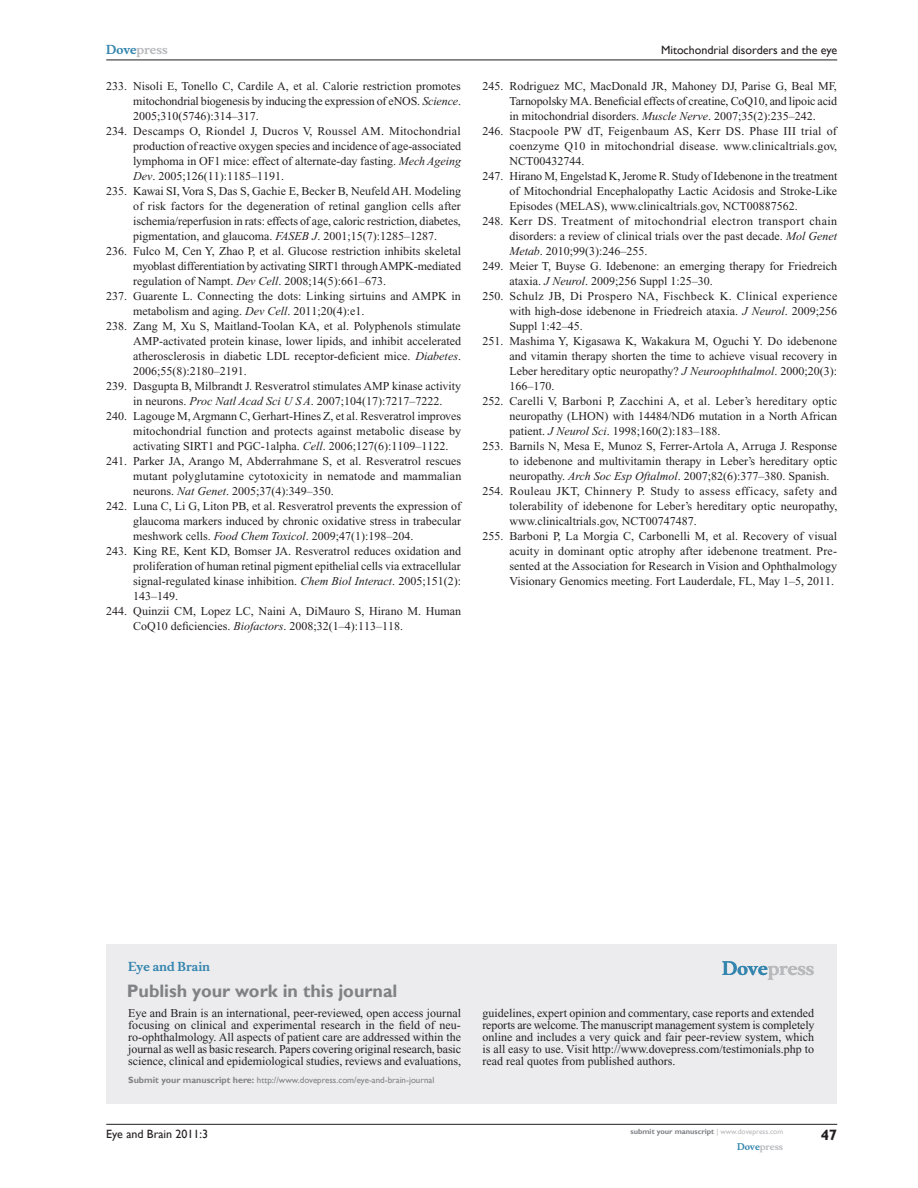
<style>
.page{position:relative;width:918px;height:1188px;background:#fff}
.page>*{position:absolute;margin:0;border:0;box-sizing:border-box;transform-origin:0 0}
.t1{font:700 18px "Gill Sans";color:#808285}
.t2{font:700 18px "Musee";color:#b8b9bc}
.t3{font:700 15px "Gill Sans";color:#231f20}
.t4{font:12px/12px "Times New Roman";color:#231f20;text-align:justify}
.t5{font:12px "Times New Roman";letter-spacing:.02em;color:#231f20}
.t6{font:12px "Times New Roman";letter-spacing:.03em;color:#231f20}
.t7{font:12px "Times New Roman";letter-spacing:.025em;color:#231f20}
.t8{font:12px "Gill Sans";color:#231f20}
.t9{font:700 12px "Musee";color:#3485ae}
.t10{font:700 12px "Musee";color:#b8b9bc}
.t11{font:9px "Gill Sans";color:#808285}
.t12{font:700 9px "Musee";color:#b8b9bc}
.t13{font:700 7.5px "Gill Sans";color:#808285}
.s1{color:#3485ae}
.s2{font-style:italic}
.s3{font-weight:700}
.s4{font-weight:400;color:#b8b9bc}
</style>
<div class="page">
<div style="left:106px;top:944px;width:731px;height:159px;background:#ececee"></div>
<hr style="left:106px;top:1124px;width:731px;height:1px;background:#231f20">
<hr style="left:106px;top:60px;width:731px;height:1px;background:#231f20">
<p class="t10" style="left:106px;top:43px;width:63px"><span class="s1">Dove</span>press</p>
<p class="t4" style="left:106px;top:80px;width:356px">233. Nisoli E, Tonello C, Cardile A, et al. Calorie restriction promotes</p>
<p class="t4" style="left:133px;top:95px;width:329px">mitochondrial biogenesis by inducing the expression of eNOS. <span class="s2">Science</span>.</p>
<p class="t4" style="left:133px;top:110px;width:127px">2005;310(5746):314–317.</p>
<p class="t5" style="left:106px;top:125px;width:356px">234. Descamps O, Riondel J, Ducros V, Roussel AM. Mitochondrial</p>
<p class="t4" style="left:133px;top:140px;width:330px">production of reactive oxygen species and incidence of age-associated</p>
<p class="t4" style="left:133px;top:155px;width:329px">lymphoma in OF1 mice: effect of alternate-day fasting. <span class="s2">Mech Ageing</span></p>
<p class="t4" style="left:133px;top:170px;width:152px"><span class="s2">Dev</span>. 2005;126(11):1185–1191.</p>
<p class="t4" style="left:106px;top:185px;width:356px">235. Kawai SI, Vora S, Das S, Gachie E, Becker B, Neufeld AH. Modeling</p>
<p class="t4" style="left:133px;top:200px;width:329px">of risk factors for the degeneration of retinal ganglion cells after</p>
<p class="t4" style="left:133px;top:215px;width:329px">ischemia/reperfusion in rats: effects of age, caloric restriction, diabetes,</p>
<p class="t4" style="left:133px;top:230px;width:305px">pigmentation, and glaucoma. <span class="s2">FASEB J</span>. 2001;15(7):1285–1287.</p>
<p class="t4" style="left:106px;top:245px;width:356px">236. Fulco M, Cen Y, Zhao P, et al. Glucose restriction inhibits skeletal</p>
<p class="t4" style="left:133px;top:260px;width:329px">myoblast differentiation by activating SIRT1 through AMPK-mediated</p>
<p class="t4" style="left:133px;top:275px;width:254px">regulation of Nampt. <span class="s2">Dev Cell</span>. 2008;14(5):661–673.</p>
<p class="t4" style="left:106px;top:290px;width:356px">237. Guarente L. Connecting the dots: Linking sirtuins and AMPK in</p>
<p class="t4" style="left:133px;top:305px;width:233px">metabolism and aging. <span class="s2">Dev Cell</span>. 2011;20(4):e1.</p>
<p class="t4" style="left:106px;top:320px;width:356px">238. Zang M, Xu S, Maitland-Toolan KA, et al. Polyphenols stimulate</p>
<p class="t4" style="left:133px;top:335px;width:329px">AMP-activated protein kinase, lower lipids, and inhibit accelerated</p>
<p class="t4" style="left:133px;top:350px;width:329px">atherosclerosis in diabetic LDL receptor-deficient mice. <span class="s2">Diabetes</span>.</p>
<p class="t4" style="left:133px;top:365px;width:115px">2006;55(8):2180–2191.</p>
<p class="t4" style="left:106px;top:380px;width:356px">239. Dasgupta B, Milbrandt J. Resveratrol stimulates AMP kinase activity</p>
<p class="t4" style="left:133px;top:395px;width:311px">in neurons. <span class="s2">Proc Natl Acad Sci U S A</span>. 2007;104(17):7217–7222.</p>
<p class="t4" style="left:106px;top:410px;width:356px">240. Lagouge M, Argmann C, Gerhart-Hines Z, et al. Resveratrol improves</p>
<p class="t4" style="left:133px;top:425px;width:329px">mitochondrial function and protects against metabolic disease by</p>
<p class="t4" style="left:133px;top:440px;width:317px">activating SIRT1 and PGC-1alpha. <span class="s2">Cell</span>. 2006;127(6):1109–1122.</p>
<p class="t4" style="left:106px;top:455px;width:356px">241. Parker JA, Arango M, Abderrahmane S, et al. Resveratrol rescues</p>
<p class="t4" style="left:133px;top:470px;width:330px">mutant polyglutamine cytotoxicity in nematode and mammalian</p>
<p class="t4" style="left:133px;top:485px;width:202px">neurons. <span class="s2">Nat Genet</span>. 2005;37(4):349–350.</p>
<p class="t4" style="left:106px;top:500px;width:356px">242. Luna C, Li G, Liton PB, et al. Resveratrol prevents the expression of</p>
<p class="t4" style="left:133px;top:515px;width:329px">glaucoma markers induced by chronic oxidative stress in trabecular</p>
<p class="t4" style="left:133px;top:530px;width:282px">meshwork cells. <span class="s2">Food Chem Toxicol</span>. 2009;47(1):198–204.</p>
<p class="t4" style="left:106px;top:545px;width:356px">243. King RE, Kent KD, Bomser JA. Resveratrol reduces oxidation and</p>
<p class="t4" style="left:133px;top:560px;width:329px">proliferation of human retinal pigment epithelial cells via extracellular</p>
<p class="t4" style="left:133px;top:575px;width:329px">signal-regulated kinase inhibition. <span class="s2">Chem Biol Interact</span>. 2005;151(2):</p>
<p class="t4" style="left:133px;top:590px;width:46px">143–149.</p>
<p class="t4" style="left:106px;top:605px;width:357px">244. Quinzii CM, Lopez LC, Naini A, DiMauro S, Hirano M. Human</p>
<p class="t4" style="left:133px;top:620px;width:271px">CoQ10 deficiencies. <span class="s2">Biofactors</span>. 2008;32(1–4):113–118.</p>
<p class="t8" style="left:661px;top:43px;width:178px">Mitochondrial disorders and the eye</p>
<p class="t4" style="left:482px;top:80px;width:356px">245. Rodriguez MC, MacDonald JR, Mahoney DJ, Parise G, Beal MF,</p>
<p class="t4" style="left:509px;top:95px;width:329px">Tarnopolsky MA. Beneficial effects of creatine, CoQ10, and lipoic acid</p>
<p class="t4" style="left:509px;top:110px;width:308px">in mitochondrial disorders. <span class="s2">Muscle Nerve</span>. 2007;35(2):235–242.</p>
<p class="t7" style="left:482px;top:125px;width:356px">246. Stacpoole PW dT, Feigenbaum AS, Kerr DS. Phase III trial of</p>
<p class="t4" style="left:509px;top:140px;width:329px">coenzyme Q10 in mitochondrial disease. www.clinicaltrials.gov,</p>
<p class="t4" style="left:509px;top:155px;width:76px">NCT00432744.</p>
<p class="t4" style="left:482px;top:170px;width:357px">247. Hirano M, Engelstad K, Jerome R. Study of Idebenone in the treatment</p>
<p class="t4" style="left:509px;top:185px;width:329px">of Mitochondrial Encephalopathy Lactic Acidosis and Stroke-Like</p>
<p class="t4" style="left:509px;top:200px;width:290px">Episodes (MELAS), www.clinicaltrials.gov, NCT00887562.</p>
<p class="t6" style="left:482px;top:215px;width:356px">248. Kerr DS. Treatment of mitochondrial electron transport chain</p>
<p class="t4" style="left:509px;top:230px;width:329px">disorders: a review of clinical trials over the past decade. <span class="s2">Mol Genet</span></p>
<p class="t4" style="left:509px;top:245px;width:140px"><span class="s2">Metab</span>. 2010;99(3):246–255.</p>
<p class="t4" style="left:482px;top:260px;width:356px">249. Meier T, Buyse G. Idebenone: an emerging therapy for Friedreich</p>
<p class="t4" style="left:509px;top:275px;width:205px">ataxia. <span class="s2">J Neurol</span>. 2009;256 Suppl 1:25–30.</p>
<p class="t6" style="left:482px;top:290px;width:356px">250. Schulz JB, Di Prospero NA, Fischbeck K. Clinical experience</p>
<p class="t4" style="left:509px;top:305px;width:329px">with high-dose idebenone in Friedreich ataxia. <span class="s2">J Neurol</span>. 2009;256</p>
<p class="t4" style="left:509px;top:320px;width:75px">Suppl 1:42–45.</p>
<p class="t4" style="left:482px;top:335px;width:356px">251. Mashima Y, Kigasawa K, Wakakura M, Oguchi Y. Do idebenone</p>
<p class="t4" style="left:509px;top:350px;width:329px">and vitamin therapy shorten the time to achieve visual recovery in</p>
<p class="t4" style="left:509px;top:365px;width:329px">Leber hereditary optic neuropathy? <span class="s2">J Neuroophthalmol</span>. 2000;20(3):</p>
<p class="t4" style="left:509px;top:380px;width:46px">166–170.</p>
<p class="t5" style="left:482px;top:395px;width:356px">252. Carelli V, Barboni P, Zacchini A, et al. Leber’s hereditary optic</p>
<p class="t4" style="left:509px;top:410px;width:329px">neuropathy (LHON) with 14484/ND6 mutation in a North African</p>
<p class="t4" style="left:509px;top:425px;width:213px">patient. <span class="s2">J Neurol Sci</span>. 1998;160(2):183–188.</p>
<p class="t4" style="left:482px;top:440px;width:356px">253. Barnils N, Mesa E, Munoz S, Ferrer-Artola A, Arruga J. Response</p>
<p class="t4" style="left:509px;top:455px;width:330px">to idebenone and multivitamin therapy in Leber’s hereditary optic</p>
<p class="t4" style="left:509px;top:470px;width:321px">neuropathy. <span class="s2">Arch Soc Esp Oftalmol</span>. 2007;82(6):377–380. Spanish.</p>
<p class="t7" style="left:482px;top:485px;width:356px">254. Rouleau JKT, Chinnery P. Study to assess efficacy, safety and</p>
<p class="t4" style="left:509px;top:500px;width:329px">tolerability of idebenone for Leber’s hereditary optic neuropathy,</p>
<p class="t4" style="left:509px;top:515px;width:189px">www.clinicaltrials.gov, NCT00747487.</p>
<p class="t4" style="left:482px;top:530px;width:356px">255. Barboni P, La Morgia C, Carbonelli M, et al. Recovery of visual</p>
<p class="t4" style="left:509px;top:545px;width:329px">acuity in dominant optic atrophy after idebenone treatment. Pre-</p>
<p class="t4" style="left:509px;top:560px;width:329px">sented at the Association for Research in Vision and Ophthalmology</p>
<p class="t4" style="left:509px;top:575px;width:326px">Visionary Genomics meeting. Fort Lauderdale, FL, May 1–5, 2011.</p>
<p class="t9" style="left:128px;top:959px;width:83px">Eye and Brain</p>
<h1 class="t1" style="left:127px;top:980px;width:272px">Publish your work in this journal</h1>
<h1 class="t2" style="left:722px;top:958px;width:94px"><span class="s1">Dove</span>press</h1>
<p class="t4" style="left:128px;top:1007px;width:334px">Eye and Brain is an international, peer-reviewed, open access journal focusing on clinical and experimental research in the field of neu&shy;ro-ophthalmology. All aspects of patient care are addressed within the journal as well as basic research. Papers covering original research, basic science, clinical and epidemiological studies, reviews and evaluations,</p>
<p class="t4" style="left:482px;top:1007px;width:334px">guidelines, expert opinion and commentary, case reports and extended reports are welcome. The manuscript management system is completely online and includes a very quick and fair peer-review system, which is all easy to use. Visit http://www.dovepress.com/testimonials.php to read real quotes from published authors.</p>
<p class="t11" style="left:128px;top:1075px;width:308px"><span class="s3">Submit your manuscript here:</span> http://www.dovepress.com/eye-and-brain-journal</p>
<p class="t8" style="left:106px;top:1127px;width:103px">Eye and Brain 2011:3</p>
<p class="t13" style="left:631px;top:1127px;width:154px">submit your manuscript <span class="s4">| www.dovepress.com</span></p>
<p class="t12" style="left:737px;top:1141px;width:48px"><span class="s1">Dove</span>press</p>
<p class="t3" style="left:821px;top:1126px;width:18px">47</p>
</div>
